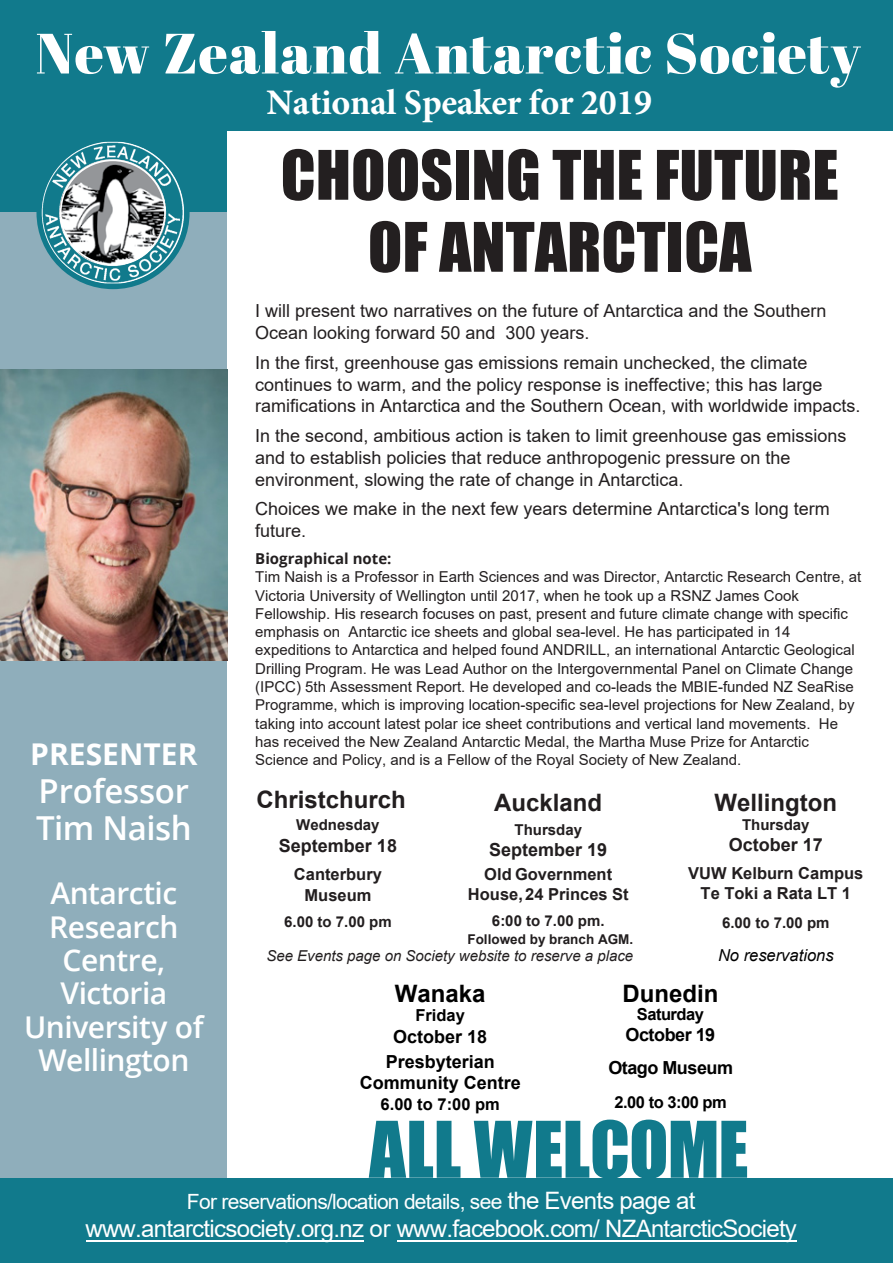
<style>
.page{position:relative;width:893px;height:1263px;background:#fff}
.page>*{position:absolute;margin:0;border:0;box-sizing:border-box;transform-origin:0 0}
.t1{font:72px "Impact";color:#117a8c}
.t2{font:63px/72px "Impact";letter-spacing:.005em;color:#231f20;text-align:center}
.t3{font:56.7px "Abril Fatface";letter-spacing:.02em;color:#fff}
.t4{font:700 36px "Minion Pro";letter-spacing:-.01em;color:#fff}
.t5{font:600 33px/36.6px "Open Sans";letter-spacing:-.005em;color:#fff}
.t6{font:600 30px/33.3px "Open Sans";letter-spacing:-.015em;color:#fff;text-align:center}
.t7{font:700 30px "Open Sans";color:#fff}
.t8{font:24px "Arial";letter-spacing:-.03em;color:#fff}
.t9{font:700 24px "Arial";color:#221e1f}
.t10{font:700 24px "Arial";color:#000}
.t11{font:21px "Arial";letter-spacing:-.035em;color:#fff}
.t12{font:18px/21.9px "Arial";color:#231f20}
.t13{font:700 18px/24.6px "Arial";color:#000;text-align:center}
.t14{font:700 18px "Arial";color:#221e1f}
.t15{font:700 18px/32.1px "Arial";letter-spacing:-.025em;color:#000;text-align:center}
.t16{font:700 16.5px/19.8px "Arial";color:#221e1f;text-align:center}
.t17{font:700 16.5px "Arial";letter-spacing:-.03em;color:#000}
.t18{font:italic 16.5px "Arial";color:#000}
.t19{font:15px/18.3px "Arial";color:#231f20}
.t20{font:700 15px "Arial";color:#221e1f}
.t21{font:italic 15px "Arial";color:#221e1f}
.t22{font:700 13.5px "Arial";color:#221e1f}
.s1{font-family:"Open Sans";font-weight:700}
.s2{font-size:24px}
</style>
<div class="page">
<div style="left:0;top:0;width:227px;height:1263px;background:#8faebb"></div>
<div style="left:0;top:115px;width:227px;height:96px;background:#117a8c"></div>
<div style="left:0;top:1179px;width:893px;height:84px;background:#117a8c"></div>
<div style="left:0;top:0;width:893px;height:130px;background:#117a8c"></div>
<div style="left:36px;top:136px;width:154px;height:153px;background:#117a8c;border-radius:50%"></div>
<img style="left:42px;top:142px;width:142px;height:141px">
<img style="left:60px;top:159px;width:106px;height:106px;border-radius:53px">
<div style="left:60px;top:159px;width:106px;height:106px;border:2px solid #fff;border-radius:50%"></div>
<img style="left:0;top:370px;width:227px;height:290px">
<hr style="left:86px;top:1240px;width:278px;height:2px;background:#fff">
<hr style="left:397px;top:1240px;width:400px;height:2px;background:#fff">
<p class="t3" style="left:36px;top:14px;width:826px">New Zealand Antarctic Society</p>
<p class="t4" style="left:267px;top:77px;width:387px">National Speaker for 2019</p>
<p class="t7" style="left:30px;top:733px;width:169px">PRESENTER</p>
<p class="t5" style="left:36px;top:772px;width:157px">Professor<br>Tim Naish</p>
<p class="t6" style="left:24px;top:876px;width:181px">Antarctic<br>Research<br>Centre,<br>Victoria<br>University of<br>Wellington</p>
<p class="t2" style="left:281px;top:137px;width:559px">CHOOSING THE FUTURE<br>OF ANTARCTICA</p>
<p class="t12" style="left:255px;top:300px;width:573px">I will present two narratives on the future of Antarctica and the Southern<br>Ocean looking forward 50 and 300 years.</p>
<p class="t12" style="left:255px;top:351px;width:607px">In the first, greenhouse gas emissions remain unchecked, the climate continues to warm, and the policy response is ineffective; this has large ramifications in Antarctica and the Southern Ocean, with worldwide impacts.</p>
<p class="t12" style="left:255px;top:424px;width:593px">In the second, ambitious action is taken to limit greenhouse gas emissions and to establish policies that reduce anthropogenic pressure on the environment, slowing the rate of change in Antarctica.</p>
<p class="t12" style="left:255px;top:498px;width:576px">Choices we make in the next few years determine Antarctica's long term future.</p>
<p class="t19" style="left:255px;top:549px;width:608px"><span class="s1">Biographical note:<br></span>Tim Naish is a Professor in Earth Sciences and was Director, Antarctic Research Centre, at Victoria University of Wellington until 2017, when he took up a RSNZ James Cook Fellowship. His research focuses on past, present and future climate change with specific emphasis on Antarctic ice sheets and global sea-level. He has participated in 14 expeditions to Antarctica and helped found ANDRILL, an international Antarctic Geological Drilling Program. He was Lead Author on the Intergovernmental Panel on Climate Change (IPCC) 5th Assessment Report. He developed and co-leads the MBIE-funded NZ SeaRise Programme, which is improving location-specific sea-level projections for New Zealand, by taking into account latest polar ice sheet contributions and vertical land movements. He has received the New Zealand Antarctic Medal, the Martha Muse Prize for Antarctic Science and Policy, and is a Fellow of the Royal Society of New Zealand.</p>
<h3 class="t9" style="left:256px;top:783px;width:151px">Christchurch</h3>
<p class="t20" style="left:296px;top:814px;width:85px">Wednesday</p>
<p class="t14" style="left:279px;top:833px;width:120px">September 18</p>
<p class="t16" style="left:294px;top:863px;width:90px;line-height:21px">Canterbury<br>Museum</p>
<p class="t20" style="left:284px;top:911px;width:109px">6.00 to 7.00 pm</p>
<h3 class="t9" style="left:494px;top:785px;width:110px">Auckland</h3>
<p class="t20" style="left:514px;top:819px;width:69px">Thursday</p>
<p class="t14" style="left:489px;top:837px;width:120px">September 19</p>
<p class="t16" style="left:468px;top:864px;width:162px">Old Government<br>House, 24 Princes St</p>
<p class="t20" style="left:492px;top:910px;width:114px">6:00 to 7.00 pm.</p>
<p class="t22" style="left:467px;top:929px;width:167px">Followed by branch AGM.</p>
<p class="t21" style="left:266px;top:946px;width:368px">See Events page on Society website to reserve a place</p>
<h3 class="t10" style="left:622px;top:977px;width:97px">Dunedin</h3>
<p class="t17" style="left:637px;top:1003px;width:69px">Saturday</p>
<p class="t15" style="left:608px;top:1019px;width:126px">October 19<br>Otago Museum</p>
<p class="t17" style="left:614px;top:1091px;width:114px">2.00 to 3:00 pm</p>
<h3 class="t9" style="left:714px;top:785px;width:124px">Wellington</h3>
<p class="t20" style="left:742px;top:814px;width:69px">Thursday</p>
<p class="t14" style="left:729px;top:832px;width:96px">October 17</p>
<p class="t16" style="left:688px;top:864px;width:177px">VUW Kelburn Campus<br>Te Toki a Rata LT 1</p>
<p class="t20" style="left:722px;top:912px;width:109px">6.00 to 7.00 pm</p>
<p class="t18" style="left:718px;top:945px;width:117px">No reservations</p>
<h3 class="t10" style="left:395px;top:977px;width:92px">Wanaka</h3>
<p class="t17" style="left:415px;top:1004px;width:51px">Friday</p>
<p class="t13" style="left:386px;top:1025px;width:111px">October 18<br>Presbyterian</p>
<p class="t13" style="left:360px;top:1071px;width:163px">Community Centre</p>
<p class="t17" style="left:381px;top:1092px;width:121px">6.00 to 7:00 pm</p>
<p class="t1" style="left:369px;top:1093px;width:381px">ALL WELCOME</p>
<p class="t11" style="left:187px;top:1187px;width:510px">For reservations/location details, see <span class="s2">the Events page at</span></p>
<p class="t8" style="left:85px;top:1212px;width:713px">www.antarcticsociety.org.nz or www.facebook.com/ NZAntarcticSociety</p>
</div>
